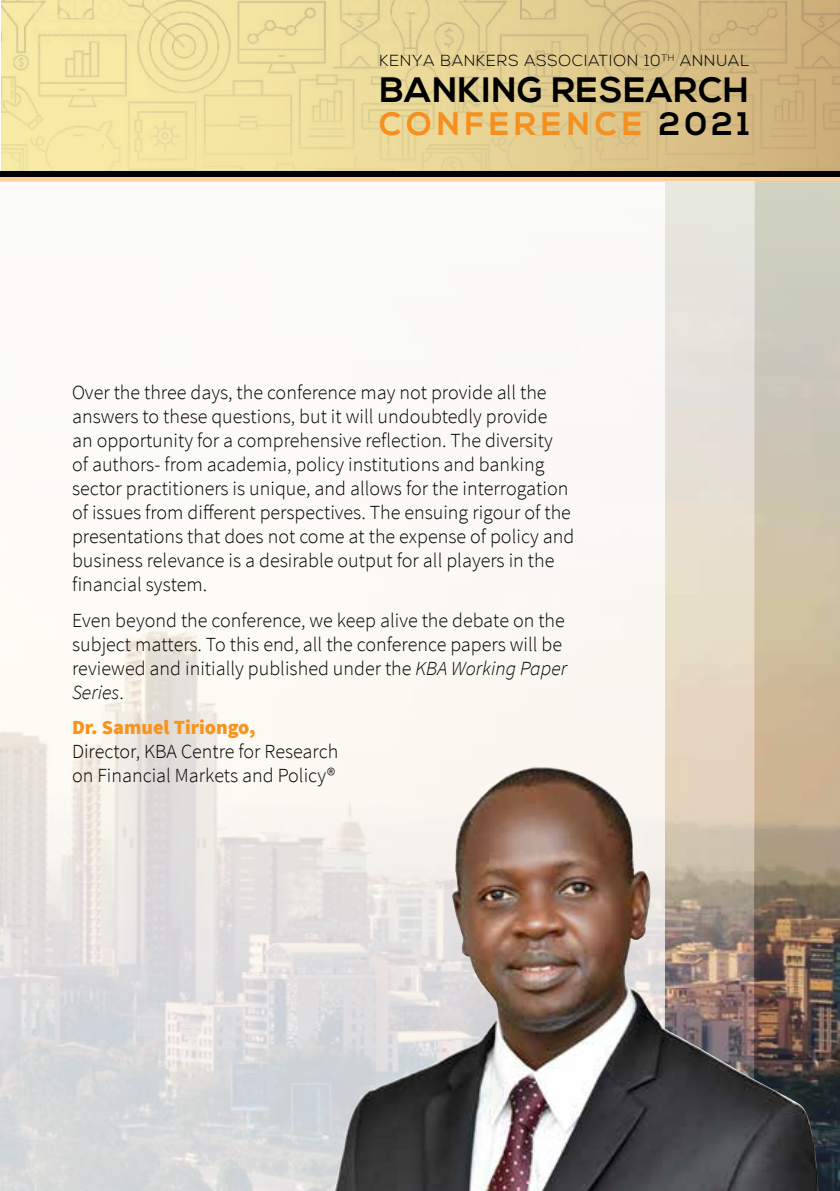
<style>
.page{position:relative;width:840px;height:1191px;background:#fff}
.page>*{position:absolute;margin:0;border:0;box-sizing:border-box;transform-origin:0 0}
.t1{font:700 35.2px "Nexa";letter-spacing:.02em;color:#000}
.t2{font:700 32.4px "Nexa";color:#f78f1e}
.t3{font:700 32.4px "Nexa";color:#000}
.t4{font:300 20px/24px "Source Sans Pro";color:#000}
.t5{font:900 20px "Source Sans Pro";color:#f7941e}
.t6{font:300 16px "Nexa";letter-spacing:.05em;color:#000}
.s1{font-style:italic}
</style>
<div class="page">
<img style="left:0;top:181px;width:665px;height:1010px">
<img style="left:1px;top:0;width:838px;height:170px">
<div style="left:0;top:175px;width:839px;height:6px;background:#fdce9d"></div>
<div style="left:0;top:171px;width:839px;height:6px;background:#000"></div>
<img style="left:754px;top:181px;width:85px;height:1010px">
<img style="left:334px;top:766px;width:483px;height:425px">
<p class="t6" style="left:379px;top:51px;width:371px">KENYA BANKERS ASSOCIATION 10<sup>TH</sup> ANNUAL</p>
<h1 class="t1" style="left:379px;top:69px;width:370px">BANKING RESEARCH</h1>
<h2 class="t2" style="left:379px;top:106px;width:188px">CONFERENCE</h2>
<h2 class="t3" style="left:658px;top:106px;width:92px">2021</h2>
<p class="t4" style="left:72px;top:381px;width:503px">Over the three days, the conference may not provide all the answers to these questions, but it will undoubtedly provide<br>an opportunity for a comprehensive reflection. The diversity<br>of authors- from academia, policy institutions and banking sector practitioners is unique, and allows for the interrogation of issues from different perspectives. The ensuing rigour of the presentations that does not come at the expense of policy and business relevance is a desirable output for all players in the financial system.</p>
<p class="t4" style="left:72px;top:608px;width:496px">Even beyond the conference, we keep alive the debate on the subject matters. To this end, all the conference papers will be reviewed and initially published under the <span class="s1">KBA Working Paper Series</span>.</p>
<p class="t5" style="left:72px;top:714px;width:185px">Dr. Samuel Tiriongo,</p>
<p class="t4" style="left:72px;top:739px;width:267px">Director, KBA Centre for Research on Financial Markets and Policy®</p>
</div>
